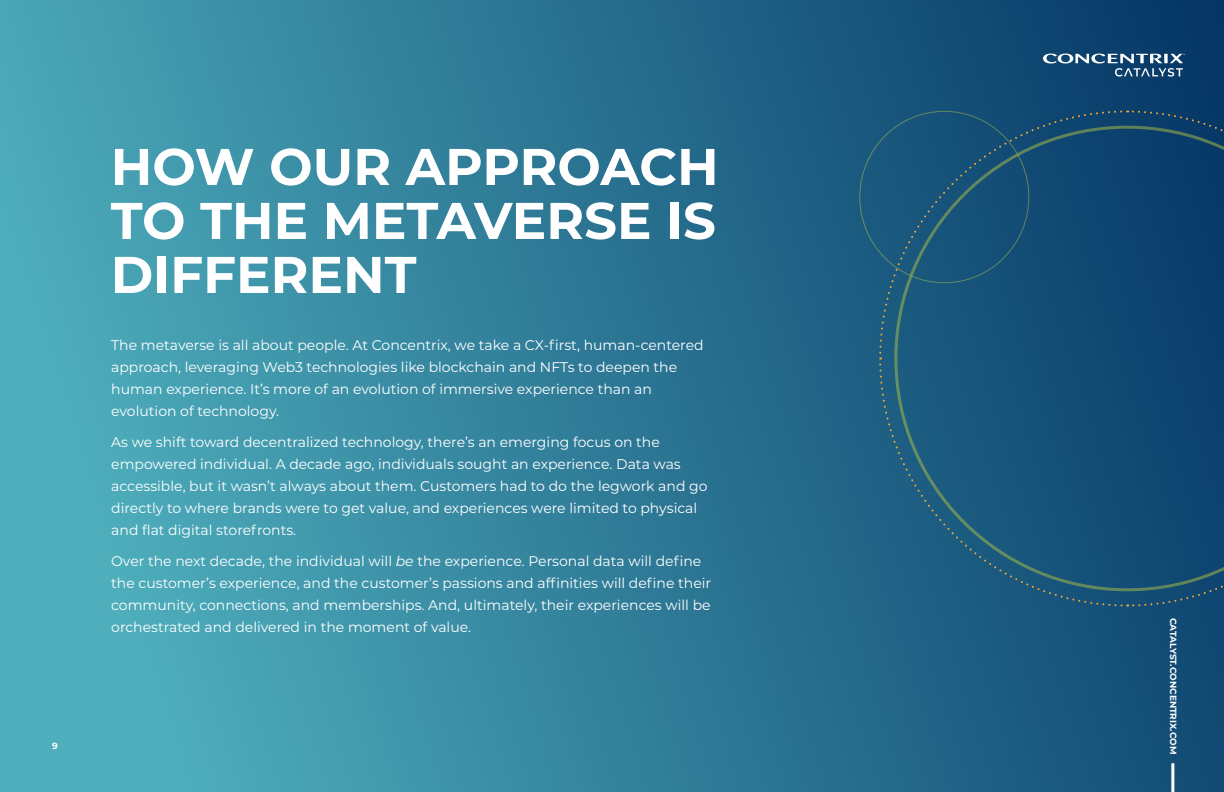
<style>
.page{position:relative;width:1224px;height:792px;background:#fff}
.page>*{position:absolute;margin:0;border:0;box-sizing:border-box;transform-origin:0 0}
.t1{font:700 51.5px/54px "Montserrat";color:#fff;text-align:justify}
.t2{font:14px/22px "Montserrat";color:#fff}
.t3{font:700 9px "Montserrat";color:#fff}
.s1{font-style:italic}
</style>
<div class="page">
<div style="left:0;top:0;width:1224px;height:792px;background:linear-gradient(to right,#4fb0be,#0c416d)"></div>
<svg style="left:878px;top:110px;width:245px;height:248px;background:#165076"></svg>
<svg style="left:878px;top:362px;width:248px;height:245px;background:#1a577b"></svg>
<svg style="left:1127px;top:109px;width:97px;height:498px;background:#0e436e"></svg>
<hr style="left:1171px;top:763px;width:3px;height:29px;background:#fff">
<svg style="left:1043px;top:54px;width:142px;height:23px;background:#416a8d"></svg>
<p class="t3" style="left:52px;top:739px;width:7px">9</p>
<h1 class="t1" style="left:111px;top:137px;width:609px">HOW OUR APPROACH TO THE METAVERSE IS DIFFERENT</h1>
<p class="t2" style="left:111px;top:334px;width:594px">The metaverse is all about people. At Concentrix, we take a CX-first, human-centered approach, leveraging Web3 technologies like blockchain and NFTs to deepen the human experience. It’s more of an evolution of immersive experience than an evolution of technology.</p>
<p class="t2" style="left:111px;top:430px;width:598px">As we shift toward decentralized technology, there’s an emerging focus on the empowered individual. A decade ago, individuals sought an experience. Data was accessible, but it wasn’t always about them. Customers had to do the legwork and go directly to where brands were to get value, and experiences were limited to physical and flat digital storefronts.</p>
<p class="t2" style="left:111px;top:549px;width:601px">Over the next decade, the individual will <span class="s1">be</span> the experience. Personal data will define the customer’s experience, and the customer’s passions and affinities will define their community, connections, and memberships. And, ultimately, their experiences will be orchestrated and delivered in the moment of value.</p>
<p class="t3" style="left:1180px;top:618px;width:138px;rotate:90deg">CATALYST.CONCENTRIX.COM</p>
</div>
